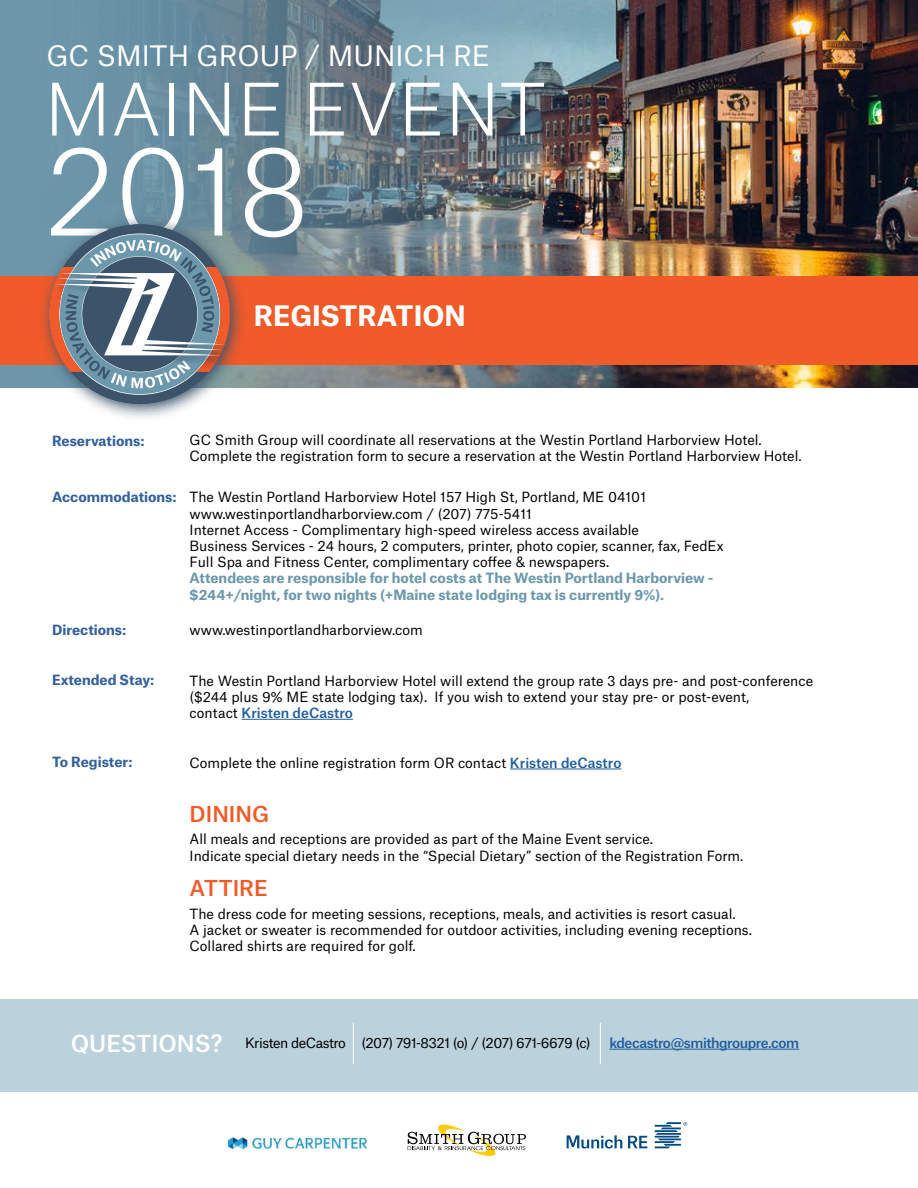
<style>
.page{position:relative;width:918px;height:1188px;background:#fff}
.page>*{position:absolute;margin:0;border:0;box-sizing:border-box;transform-origin:0 0}
.t1{font:300 117px "Munich Re";color:#fff}
.t2{font:300 69px "Munich Re";color:#fff}
.t3{font:27px "Munich Re";color:#fff}
.t4{font:700 27px "Munich Re";color:#fff}
.t5{font:500 21px "Munich Re";color:#f15a29}
.t6{font:13.5px/16.2px "Munich Re";color:#000}
.t7{font:700 13.5px/16.2px "Munich Re";color:#6d98ac}
.t8{font:13.5px "Munich Re";letter-spacing:-.035em;color:#000}
.t9{font:700 13.5px "Munich Re";color:#34619c}
.t10{font:500 13.5px "Munich Re";letter-spacing:-.035em;color:#215e9e}
.s1{font-weight:700;color:#34619c}
.s2{font-weight:500;color:#215e9e}
.s3{font-weight:500;font-size:22.5px;color:#fff}
</style>
<div class="page">
<img style="left:566px;top:0;width:352px;height:388px">
<svg style="left:0;top:0;width:566px;height:388px;background:#6d8794"></svg>
<div style="left:0;top:999px;width:918px;height:93px;background:#bbd1dc"></div>
<hr style="left:242px;top:719px;width:111px;height:1px;background:#215e9e">
<hr style="left:510px;top:769px;width:111px;height:1px;background:#215e9e">
<hr style="left:609px;top:1049px;width:190px;height:1px;background:#215e9e">
<div style="left:0;top:276px;width:918px;height:88px;background:#f15a29"></div>
<svg style="left:39px;top:213px;width:208px;height:205px"></svg>
<div style="left:50px;top:224px;width:180px;height:180px;background:#3c5469;border-radius:50%"></div>
<img style="left:50px;top:267px;width:180px;height:105px">
<div style="left:54px;top:271px;width:176px;height:93px;background:#3c5469;opacity:.96"></div>
<svg style="left:54px;top:234px;width:171px;height:161px"></svg>
<hr style="left:353px;top:1023px;width:1px;height:41px;background:#fff">
<hr style="left:600px;top:1023px;width:1px;height:41px;background:#fff">
<svg style="left:408px;top:1125px;width:118px;height:31px"></svg>
<svg style="left:628px;top:1136px;width:19px;height:12px"></svg>
<svg style="left:567px;top:1135px;width:55px;height:14px"></svg>
<svg style="left:655px;top:1122px;width:32px;height:26px"></svg>
<img style="left:229px;top:1137px;width:138px;height:11px">
<h3 class="t3" style="left:46px;top:34px;width:445px">GC SMITH GROUP / MUNICH RE</h3>
<h2 class="t2" style="left:44px;top:55px;width:502px">MAINE EVENT</h2>
<h1 class="t1" style="left:44px;top:100px;width:267px">2018</h1>
<h3 class="t4" style="left:254px;top:294px;width:214px">REGISTRATION</h3>
<p class="t9" style="left:52px;top:430px;width:94px">Reservations:</p>
<p class="t6" style="left:190px;top:430px;width:614px">GC Smith Group will coordinate all reservations at the Westin Portland Harborview Hotel.<br>Complete the registration form to secure a reservation at the Westin Portland Harborview Hotel.</p>
<p class="t6" style="left:190px;top:488px;width:536px;text-indent:-138px"><span class="s1">Accommodations:</span> The Westin Portland Harborview Hotel 157 High St, Portland, ME 04101 www.westinportlandharborview.com / (207) 775-5411<br>Internet Access - Complimentary high-speed wireless access available<br>Business Services - 24 hours, 2 computers, printer, photo copier, scanner, fax, FedEx Full Spa and Fitness Center, complimentary coffee &amp; newspapers.</p>
<p class="t7" style="left:190px;top:569px;width:526px">Attendees are responsible for hotel costs at The Westin Portland Harborview - $244+/night, for two nights (+Maine state lodging tax is currently 9%).</p>
<p class="t9" style="left:52px;top:619px;width:76px">Directions:</p>
<p class="t6" style="left:190px;top:621px;width:235px">www.westinportlandharborview.com</p>
<p class="t9" style="left:52px;top:669px;width:104px">Extended Stay:</p>
<p class="t6" style="left:190px;top:671px;width:625px">The Westin Portland Harborview Hotel will extend the group rate 3 days pre- and post-conference ($244 plus 9% ME state lodging tax). If you wish to extend your stay pre- or post-event,<br>contact <span class="s2">Kristen deCastro</span></p>
<p class="t9" style="left:52px;top:751px;width:82px">To Register:</p>
<p class="t6" style="left:190px;top:753px;width:433px">Complete the online registration form OR contact <span class="s2">Kristen deCastro</span></p>
<h3 class="t5" style="left:190px;top:797px;width:81px">DINING</h3>
<p class="t6" style="left:190px;top:830px;width:555px">All meals and receptions are provided as part of the Maine Event service.<br>Indicate special dietary needs in the “Special Dietary” section of the Registration Form.</p>
<h3 class="t5" style="left:190px;top:871px;width:80px">ATTIRE</h3>
<p class="t6" style="left:190px;top:904px;width:564px">The dress code for meeting sessions, receptions, meals, and activities is resort casual.<br>A jacket or sweater is recommended for outdoor activities, including evening receptions.<br>Collared shirts are required for golf.</p>
<p class="t8" style="left:71px;top:1032px;width:521px"><span class="s3">QUESTIONS?</span> Kristen deCastro (207) 791-8321 (o) / (207) 671-6679 (c)</p>
<p class="t10" style="left:609px;top:1032px;width:191px">kdecastro@smithgroupre.com</p>
</div>
